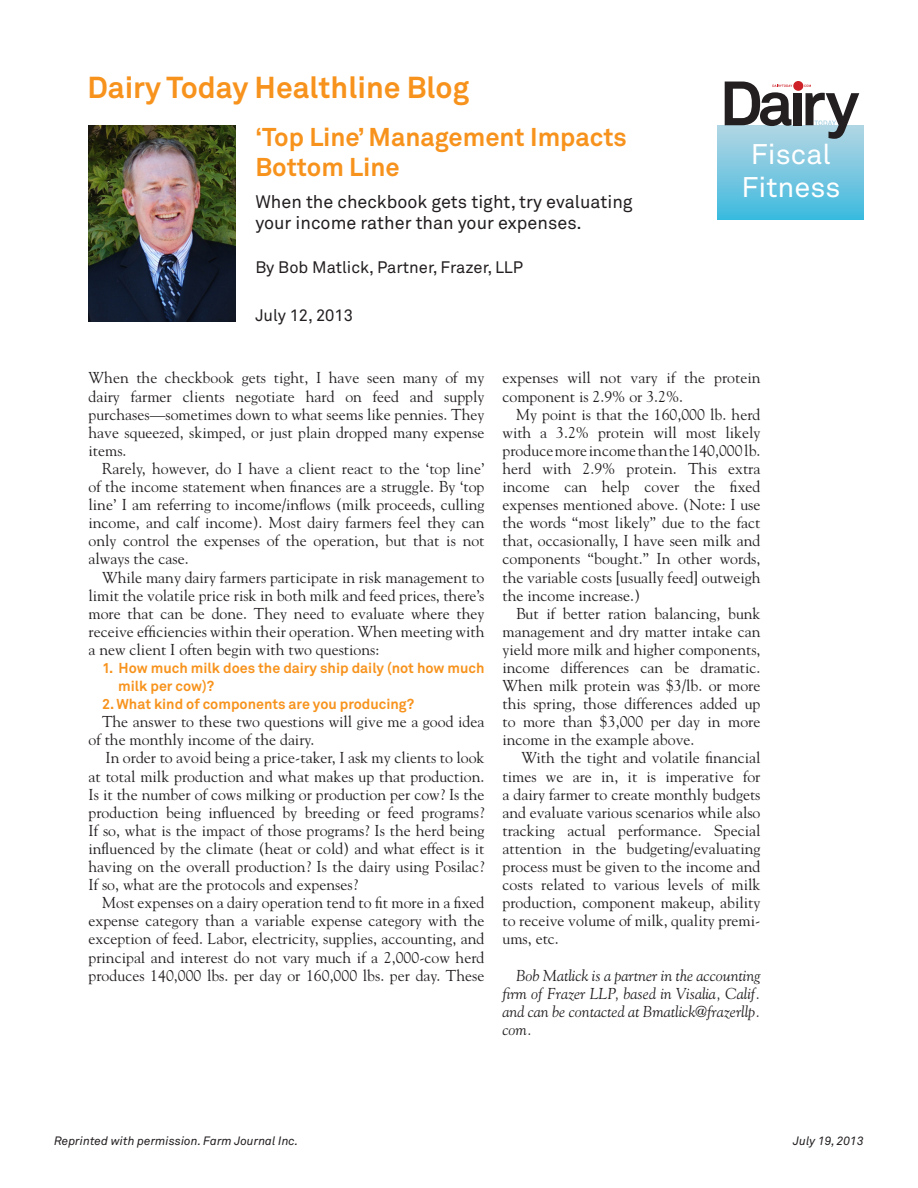
<style>
.page{position:relative;width:918px;height:1188px;background:#fff}
.page>*{position:absolute;margin:0;border:0;box-sizing:border-box;transform-origin:0 0}
.t1{font:700 30px "Akkurat";color:#f7931d}
.t2{font:28.05px/33.8px "Akkurat";color:#fff;text-align:center}
.t3{font:700 25.5px/30.6px "Akkurat";color:#f7931d}
.t4{font:18px/21.6px "Akkurat";color:#231f20}
.t5{font:16.5px "Akkurat";color:#231f20}
.Body_Copy_Indent{font:15.75px/18.1px "Goudy";color:#231f20;text-align:justify}
.Body_Copy_Indent-2{font:italic 15.75px/18.1px "Goudy";color:#231f20;text-align:justify}
.Body_Copy_Indent-3{font:700 14.25px/18.1px "Akkurat";color:#f7931d}
.t6{font:italic 12px "Akkurat";color:#231f20}
</style>
<div class="page">
<img style="left:88px;top:126px;width:147px;height:196px">
<div style="left:717px;top:125px;width:147px;height:94px;background:linear-gradient(to bottom,#b5d6e3,#3fbadf)"></div>
<div style="left:794px;top:93px;width:8px;height:32px;background:#231f20"></div>
<svg style="left:804px;top:85px;width:7px;height:2px"></svg>
<div style="left:793px;top:81px;width:10px;height:10px;background:#cd2027;border-radius:50%"></div>
<svg style="left:725px;top:82px;width:67px;height:44px"></svg>
<svg style="left:806px;top:93px;width:53px;height:46px"></svg>
<p class="t1" style="left:87px;top:69px;width:383px">Dairy Today Healthline Blog</p>
<p class="t3" style="left:255px;top:121px;width:373px">‘Top Line’ Management Impacts<br>Bottom Line</p>
<p class="t4" style="left:255px;top:191px;width:379px">When the checkbook gets tight, try evaluating your income rather than your expenses.</p>
<p class="t5" style="left:255px;top:258px;width:269px">By Bob Matlick, Partner, Frazer, LLP</p>
<p class="t5" style="left:255px;top:305px;width:99px">July 12, 2013</p>
<p class="t2" style="left:741px;top:138px;width:101px">Fiscal<br>Fitness</p>
<p class="Body_Copy_Indent" style="left:88px;top:368px;width:398px">When the checkbook gets tight, I have seen many of my dairy farmer clients negotiate hard on feed and supply purchases—sometimes down to what seems like pennies. They have squeezed, skimped, or just plain dropped many expense items.</p>
<p class="Body_Copy_Indent" style="left:88px;top:459px;width:398px;text-indent:14px">Rarely, however, do I have a client react to the ‘top line’ of the income statement when finances are a struggle. By ‘top line’ I am referring to income/inflows (milk proceeds, culling income, and calf income). Most dairy farmers feel they can only control the expenses of the operation, but that is not always the case.</p>
<p class="Body_Copy_Indent" style="left:88px;top:568px;width:398px;text-indent:14px">While many dairy farmers participate in risk management to limit the volatile price risk in both milk and feed prices, there’s more that can be done. They need to evaluate where they receive efficiencies within their operation. When meeting with a new client I often begin with two questions:</p>
<p class="Body_Copy_Indent-3" style="left:118px;top:659px;width:368px;text-indent:-16px">1. How much milk does the dairy ship daily (not how much milk per cow)?</p>
<p class="Body_Copy_Indent-3" style="left:102px;top:695px;width:314px">2. What kind of components are you producing?</p>
<p class="Body_Copy_Indent" style="left:88px;top:712px;width:397px;text-indent:14px">The answer to these two questions will give me a good idea of the monthly income of the dairy.</p>
<p class="Body_Copy_Indent" style="left:88px;top:748px;width:398px;text-indent:17px">In order to avoid being a price-taker, I ask my clients to look at total milk production and what makes up that production.<br>Is it the number of cows milking or production per cow? Is the production being influenced by breeding or feed programs?<br>If so, what is the impact of those programs? Is the herd being influenced by the climate (heat or cold) and what effect is it having on the overall production? Is the dairy using Posilac?<br>If so, what are the protocols and expenses?</p>
<p class="Body_Copy_Indent" style="left:88px;top:893px;width:398px;text-indent:14px">Most expenses on a dairy operation tend to fit more in a fixed expense category than a variable expense category with the exception of feed. Labor, electricity, supplies, accounting, and principal and interest do not vary much if a 2,000-cow herd produces 140,000 lbs. per day or 160,000 lbs. per day. These</p>
<p class="Body_Copy_Indent" style="left:502px;top:368px;width:260px">expenses will not vary if the protein component is 2.9% or 3.2%.</p>
<p class="Body_Copy_Indent" style="left:502px;top:405px;width:260px;text-indent:14px">My point is that the 160,000 lb. herd with a 3.2% protein will most likely produce more income than the 140,000 lb. herd with 2.9% protein. This extra income can help cover the fixed expenses mentioned above. (Note: I use the words “most likely” due to the fact that, occasionally, I have seen milk and components “bought.” In other words, the variable costs [usually feed] outweigh the income increase.)</p>
<p class="Body_Copy_Indent" style="left:502px;top:604px;width:260px;text-indent:14px">But if better ration balancing, bunk management and dry matter intake can yield more milk and higher components, income differences can be dramatic.<br>When milk protein was $3/lb. or more this spring, those differences added up to more than $3,000 per day in more income in the example above.</p>
<p class="Body_Copy_Indent" style="left:502px;top:748px;width:260px;text-indent:19px">With the tight and volatile financial times we are in, it is imperative for a dairy farmer to create monthly budgets and evaluate various scenarios while also tracking actual performance. Special attention in the budgeting/evaluating process must be given to the income and costs related to various levels of milk production, component makeup, ability to receive volume of milk, quality premi&shy;ums, etc.</p>
<p class="Body_Copy_Indent-2" style="left:502px;top:966px;width:260px;text-indent:14px">Bob Matlick is a partner in the accounting firm of Frazer LLP, based in Visalia, Calif. and can be contacted at Bmatlick@frazerllp. com.</p>
<p class="t6" style="left:54px;top:1134px;width:246px">Reprinted with permission. Farm Journal Inc.</p>
<p class="t6" style="left:793px;top:1134px;width:72px">July 19, 2013</p>
</div>
